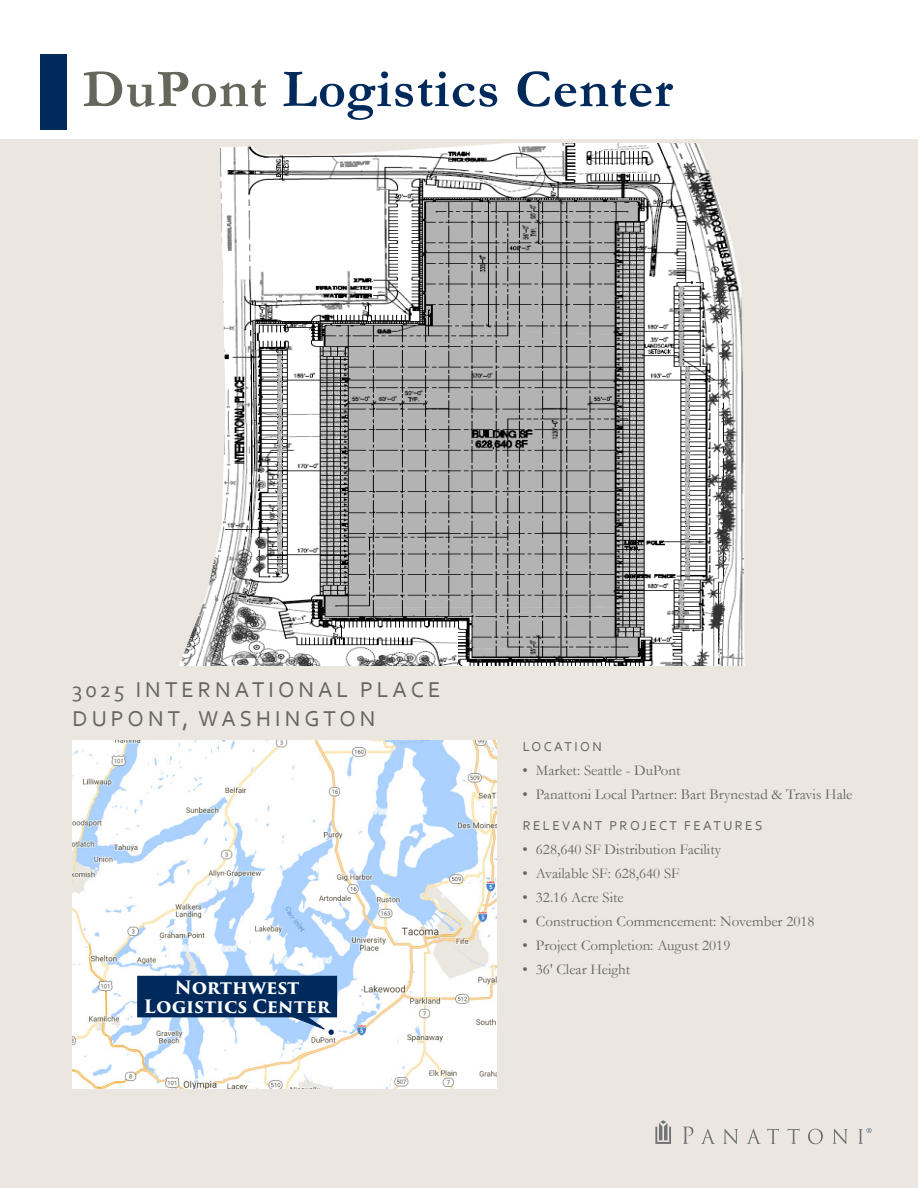
<style>
.page{position:relative;width:918px;height:1188px;background:#fff}
.page>*{position:absolute;margin:0;border:0;box-sizing:border-box;transform-origin:0 0}
.t1{font:700 54px "Garamond";letter-spacing:.02em;color:#00295c}
.t2{font:22.5px/28.5px "Corbel";letter-spacing:.18em;color:#66665c}
.t3{font:700 18px/19.5px "Trajan Pro 3";color:#fff;text-align:center}
.t4{font:15px "Garamond";color:#66665c}
.t5{font:13.5px "Corbel";letter-spacing:.18em;color:#66665c}
.s1{color:#66665c}
</style>
<div class="page">
<div style="left:0;top:139px;width:918px;height:1049px;background:#ebe6df"></div>
<div style="left:40px;top:54px;width:28px;height:76px;background:#00295c"></div>
<img style="left:72px;top:741px;width:425px;height:348px">
<svg style="left:290px;top:1017px;width:44px;height:18px"></svg>
<div style="left:138px;top:977px;width:198px;height:40px;background:#00295c"></div>
<div style="left:137px;top:976px;width:200px;height:41px;border:2px solid #00295c"></div>
<img style="left:179px;top:143px;width:566px;height:523px">
<svg style="left:683px;top:1127px;width:10px;height:17px"></svg>
<svg style="left:701px;top:1129px;width:14px;height:15px"></svg>
<svg style="left:723px;top:1129px;width:15px;height:15px"></svg>
<svg style="left:746px;top:1129px;width:15px;height:15px"></svg>
<svg style="left:767px;top:1129px;width:12px;height:15px"></svg>
<svg style="left:787px;top:1129px;width:12px;height:15px"></svg>
<svg style="left:808px;top:1129px;width:15px;height:15px"></svg>
<svg style="left:832px;top:1129px;width:16px;height:15px"></svg>
<svg style="left:655px;top:1120px;width:16px;height:24px"></svg>
<svg style="left:858px;top:1128px;width:13px;height:16px"></svg>
<p class="t1" style="left:83px;top:53px;width:592px"><span class="s1">DuPont</span> Logistics Center</p>
<p class="t2" style="left:72px;top:675px;width:370px">3025 INTERNATIONAL PLACE<br>DUPONT, WASHINGTON</p>
<p class="t3" style="left:144px;top:978px;width:188px">Northwest<br>Logistics Center</p>
<p class="t5" style="left:523px;top:738px;width:81px">LOCATION</p>
<p class="t4" style="left:522px;top:760px;width:160px">• Market: Seattle - DuPont</p>
<p class="t4" style="left:522px;top:784px;width:332px">• Panattoni Local Partner: Bart Brynestad &amp; Travis Hale</p>
<p class="t5" style="left:523px;top:818px;width:241px">RELEVANT PROJECT FEATURES</p>
<p class="t4" style="left:522px;top:840px;width:200px">• 628,640 SF Distribution Facility</p>
<p class="t4" style="left:522px;top:864px;width:159px">• Available SF: 628,640 SF</p>
<p class="t4" style="left:522px;top:888px;width:103px">• 32.16 Acre Site</p>
<p class="t4" style="left:522px;top:912px;width:294px">• Construction Commencement: November 2018</p>
<p class="t4" style="left:522px;top:936px;width:209px">• Project Completion: August 2019</p>
<p class="t4" style="left:522px;top:960px;width:109px">• 36' Clear Height</p>
</div>
